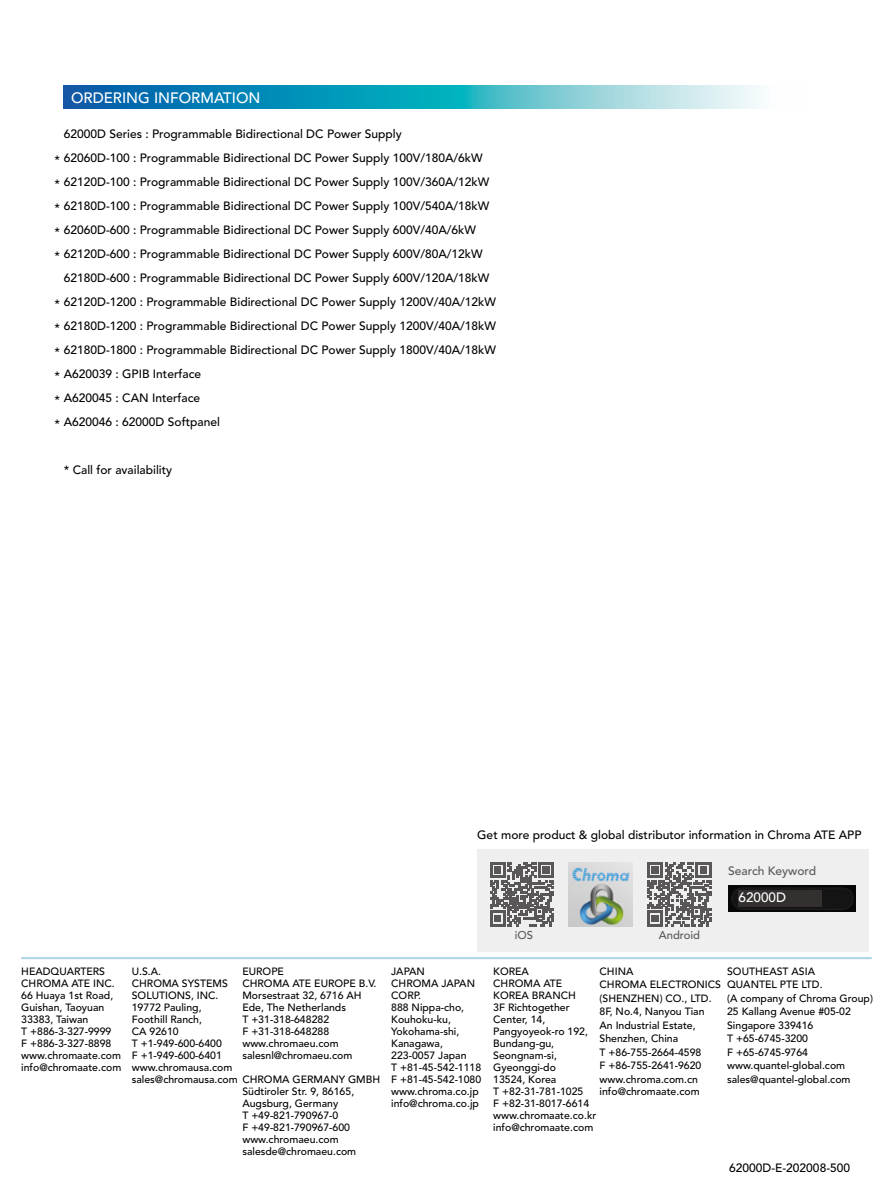
<style>
.page{position:relative;width:893px;height:1191px;background:#fff}
.page>*{position:absolute;margin:0;border:0;box-sizing:border-box;transform-origin:0 0}
.t1{font:500 15px "Avenir";color:#fff}
.t2{font:500 13.5px "Avenir";color:#fff}
.t3{font:500 12px/24px "Avenir";color:#000;text-align:justify}
.t4{font:500 12px "Avenir";color:#595757}
.t5{font:500 11.25px "Avenir";color:#595757}
.t6{font:500 10.5px/12px "Avenir";color:#000}
</style>
<div class="page">
<div style="left:477px;top:849px;width:391px;height:102px;background:#efefef"></div>
<svg style="left:490px;top:862px;width:64px;height:64px"></svg>
<svg style="left:647px;top:862px;width:64px;height:64px"></svg>
<img style="left:569px;top:862px;width:63px;height:64px">
<img style="left:728px;top:885px;width:128px;height:26px">
<div style="left:738px;top:890px;width:84px;height:17px;background:#33302f"></div>
<svg style="left:64px;top:85px;width:694px;height:23px;background:#42a9c6"></svg>
<hr style="left:21px;top:957px;width:851px;height:2px;background:#afd5e9">
<h1 class="t1" style="left:71px;top:91px;width:191px">ORDERING INFORMATION</h1>
<p class="t3" style="left:64px;top:123px;width:434px;text-align:left">62000D Series : Programmable Bidirectional DC Power Supply<br>62060D-100 : Programmable Bidirectional DC Power Supply 100V/180A/6kW 62120D-100 : Programmable Bidirectional DC Power Supply 100V/360A/12kW 62180D-100 : Programmable Bidirectional DC Power Supply 100V/540A/18kW 62060D-600 : Programmable Bidirectional DC Power Supply 600V/40A/6kW 62120D-600 : Programmable Bidirectional DC Power Supply 600V/80A/12kW 62180D-600 : Programmable Bidirectional DC Power Supply 600V/120A/18kW 62120D-1200 : Programmable Bidirectional DC Power Supply 1200V/40A/12kW 62180D-1200 : Programmable Bidirectional DC Power Supply 1200V/40A/18kW 62180D-1800 : Programmable Bidirectional DC Power Supply 1800V/40A/18kW A620039 : GPIB Interface<br>A620045 : CAN Interface<br>A620046 : 62000D Softpanel</p>
<p class="t3" style="left:64px;top:459px;width:110px">* Call for availability</p>
<p class="t3" style="left:54px;top:149px;width:7px">* * * * *</p>
<p class="t3" style="left:54px;top:293px;width:7px">* * * * * *</p>
<p class="t3" style="left:477px;top:824px;width:386px">Get more product &amp; global distributor information in Chroma ATE APP</p>
<p class="t4" style="left:728px;top:866px;width:89px">Search Keyword</p>
<p class="t2" style="left:738px;top:891px;width:49px">62000D</p>
<p class="t5" style="left:515px;top:928px;width:20px">iOS</p>
<p class="t5" style="left:659px;top:928px;width:43px">Android</p>
<p class="t6" style="left:132px;top:966px;width:250px">U.S.A.<br>CHROMA SYSTEMS<br>SOLUTIONS, INC.<br>19772 Pauling,<br>Foothill Ranch,<br>CA 92610<br>T +1-949-600-6400<br>F +1-949-600-6401<br>www.chromausa.com<br>sales@chromausa.com CHROMA GERMANY GMBH</p>
<p class="t6" style="left:242px;top:966px;width:136px">EUROPE<br>CHROMA ATE EUROPE B.V.<br>Morsestraat 32, 6716 AH<br>Ede, The Netherlands<br>T +31-318-648282<br>F +31-318-648288 www.chromaeu.com salesnl@chromaeu.com</p>
<p class="t6" style="left:242px;top:1086px;width:115px">Südtiroler Str. 9, 86165,<br>Augsburg, Germany<br>T +49-821-790967-0<br>F +49-821-790967-600 www.chromaeu.com salesde@chromaeu.com</p>
<p class="t6" style="left:600px;top:965px;width:123px;line-height:13.5px">CHINA<br>CHROMA ELECTRONICS (SHENZHEN) CO., LTD.<br>8F, No.4, Nanyou Tian<br>An Industrial Estate,<br>Shenzhen, China<br>T +86-755-2664-4598<br>F +86-755-2641-9620 www.chroma.com.cn</p>
<p class="t6" style="left:600px;top:1086px;width:102px">info@chromaate.com</p>
<p class="t6" style="left:727px;top:965px;width:147px;line-height:13.5px">SOUTHEAST ASIA<br>QUANTEL PTE LTD.<br>(A company of Chroma Group)<br>25 Kallang Avenue #05-02<br>Singapore 339416<br>T +65-6745-3200<br>F +65-6745-9764 www.quantel-global.com sales@quantel-global.com</p>
<p class="t6" style="left:21px;top:966px;width:102px">HEADQUARTERS<br>CHROMA ATE INC.<br>66 Huaya 1st Road,<br>Guishan, Taoyuan<br>33383, Taiwan<br>T +886-3-327-9999<br>F +886-3-327-8898 www.chromaate.com info@chromaate.com</p>
<p class="t6" style="left:493px;top:966px;width:105px">KOREA<br>CHROMA ATE<br>KOREA BRANCH<br>3F Richtogether<br>Center, 14,<br>Pangyoyeok-ro 192,<br>Bundang-gu,<br>Seongnam-si,<br>Gyeonggi-do<br>13524, Korea<br>T +82-31-781-1025<br>F +82-31-8017-6614 www.chromaate.co.kr info@chromaate.com</p>
<p class="t6" style="left:391px;top:966px;width:92px">JAPAN<br>CHROMA JAPAN<br>CORP.<br>888 Nippa-cho,<br>Kouhoku-ku,<br>Yokohama-shi,<br>Kanagawa,<br>223-0057 Japan<br>T +81-45-542-1118<br>F +81-45-542-1080 www.chroma.co.jp info@chroma.co.jp</p>
<p class="t3" style="left:729px;top:1156px;width:123px">62000D-E-202008-500</p>
</div>
